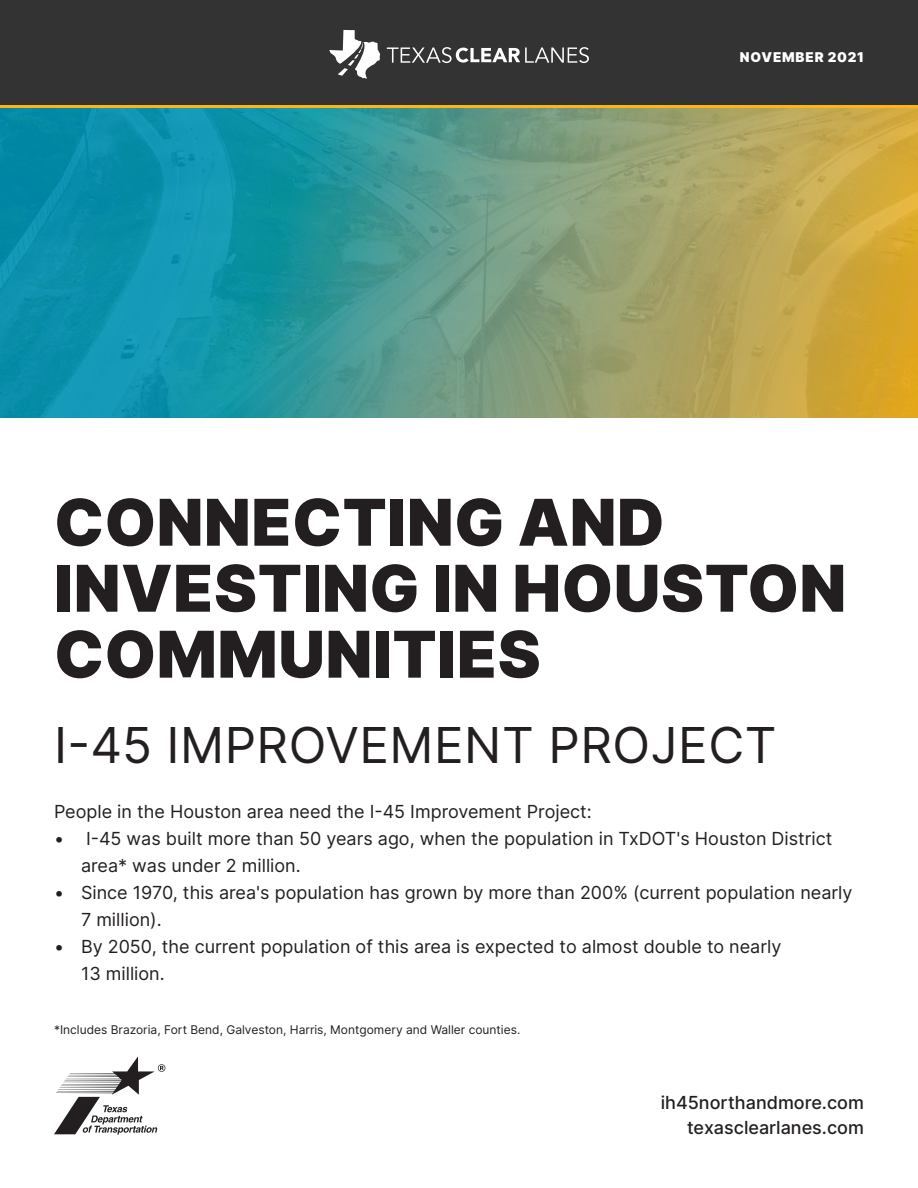
<style>
.page{position:relative;width:918px;height:1188px;background:#fff}
.page>*{position:absolute;margin:0;border:0;box-sizing:border-box;transform-origin:0 0}
.t1{font:900 64.5px/66px "Inter";letter-spacing:.01em;color:#231f20}
.t2{font:49.5px "Inter";letter-spacing:.01em;color:#231f20}
.t3{font:18px/27px "Inter";color:#231f20}
.t4{font:500 18px "Inter";color:#231f20}
.t5{font:900 13.5px "Inter";letter-spacing:.06em;color:#fff}
.t6{font:12px "Inter";color:#231f20}
</style>
<div class="page">
<svg style="left:0;top:108px;width:918px;height:310px;background:#649b82"></svg>
<svg style="left:54px;top:1056px;width:111px;height:79px"></svg>
<div style="left:0;top:0;width:918px;height:106px;background:#323332"></div>
<svg style="left:387px;top:47px;width:202px;height:16px"></svg>
<svg style="left:329px;top:30px;width:51px;height:49px"></svg>
<hr style="left:0;top:105px;width:918px;height:3px;background:#fbb616">
<p class="t5" style="left:740px;top:47px;width:126px">NOVEMBER 2021</p>
<h3 class="t1" style="left:54px;top:488px;width:793px">CONNECTING AND<br>INVESTING IN HOUSTON<br>COMMUNITIES</h3>
<h3 class="t2" style="left:54px;top:709px;width:724px">I-45 IMPROVEMENT PROJECT</h3>
<h3 class="t3" style="left:54px;top:798px;width:539px">People in the Houston area need the I-45 Improvement Project:</h3>
<p class="t3" style="left:81px;top:825px;width:753px;text-indent:-27px">• I-45 was built more than 50 years ago, when the population in TxDOT's Houston District area* was under 2 million.</p>
<p class="t3" style="left:81px;top:879px;width:773px;text-indent:-27px">• Since 1970, this area's population has grown by more than 200% (current population nearly<br>7 million).</p>
<p class="t3" style="left:81px;top:933px;width:702px;text-indent:-27px">• By 2050, the current population of this area is expected to almost double to nearly<br>13 million.</p>
<h3 class="t6" style="left:54px;top:1021px;width:468px">*Includes Brazoria, Fort Bend, Galveston, Harris, Montgomery and Waller counties.</h3>
<p class="t4" style="left:661px;top:1089px;width:205px">ih45northandmore.com</p>
<p class="t4" style="left:687px;top:1114px;width:178px">texasclearlanes.com</p>
</div>
